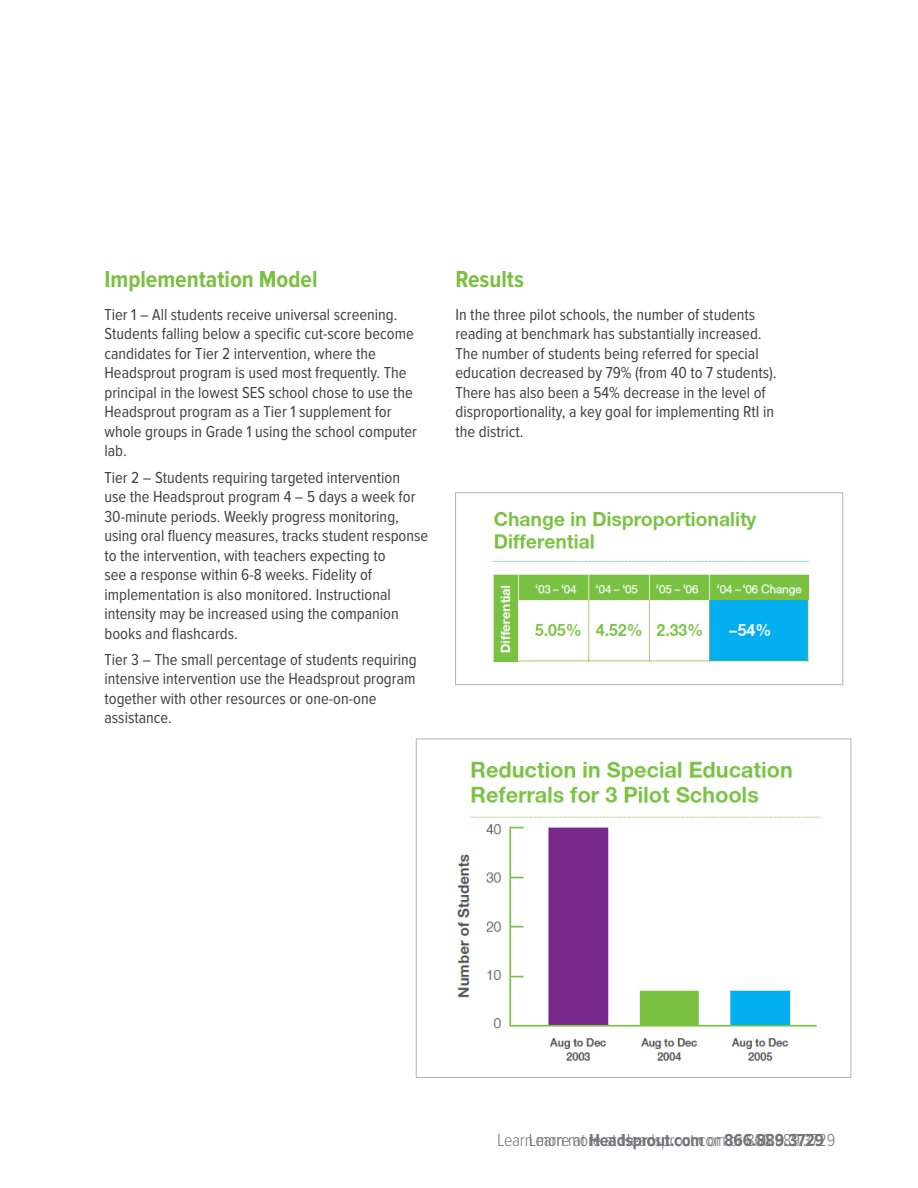
<style>
.page{position:relative;width:918px;height:1188px;background:#fff}
.page>*{position:absolute;margin:0;border:0;box-sizing:border-box;transform-origin:0 0}
.t1{font:700 24px "Proxima Nova Cond";color:#7ac143}
.t2{font:300 18px "Proxima Nova Cond";letter-spacing:-.01em;color:#737577}
.t3{font:700 18px "Proxima Nova Cond";letter-spacing:-.01em;color:#737577}
.t4{font:16.5px/19.5px "Proxima Nova Cond";color:#414042}
.s1{font-weight:300}
</style>
<div class="page">
<img style="left:457px;top:761px;width:362px;height:300px">
<div style="left:416px;top:739px;width:435px;height:339px;border:1px solid #b1b4b6"></div>
<img style="left:493px;top:512px;width:317px;height:150px">
<div style="left:455px;top:492px;width:388px;height:193px;border:1px solid #b1b4b6"></div>
<h1 class="t1" style="left:104px;top:265px;width:215px">Implementation Model</h1>
<p class="t4" style="left:104px;top:305px;width:314px">Tier 1 – All students receive universal screening.<br>Students falling below a specific cut-score become candidates for Tier 2 intervention, where the Headsprout program is used most frequently. The principal in the lowest SES school chose to use the Headsprout program as a Tier 1 supplement for whole groups in Grade 1 using the school computer lab.</p>
<p class="t4" style="left:104px;top:468px;width:325px">Tier 2 – Students requiring targeted intervention<br>use the Headsprout program 4 – 5 days a week for 30-minute periods. Weekly progress monitoring, using oral fluency measures, tracks student response to the intervention, with teachers expecting to<br>see a response within 6-8 weeks. Fidelity of implementation is also monitored. Instructional intensity may be increased using the companion books and flashcards.</p>
<p class="t4" style="left:104px;top:650px;width:314px">Tier 3 – The small percentage of students requiring intensive intervention use the Headsprout program together with other resources or one-on-one assistance.</p>
<h1 class="t1" style="left:455px;top:265px;width:70px">Results</h1>
<p class="t4" style="left:455px;top:305px;width:323px">In the three pilot schools, the number of students reading at benchmark has substantially increased.<br>The number of students being referred for special education decreased by 79% (from 40 to 7 students).<br>There has also been a 54% decrease in the level of disproportionality, a key goal for implementing RtI in the district.</p>
<p class="t3" style="left:497px;top:1130px;width:328px"><span class="s1">Learn more at</span> Headsprout.com <span class="s1">r</span> 866.889.3729</p>
<p class="t2" style="left:529px;top:1130px;width:308px">Learn more at Headsprout.com or 866.889.3729</p>
</div>
